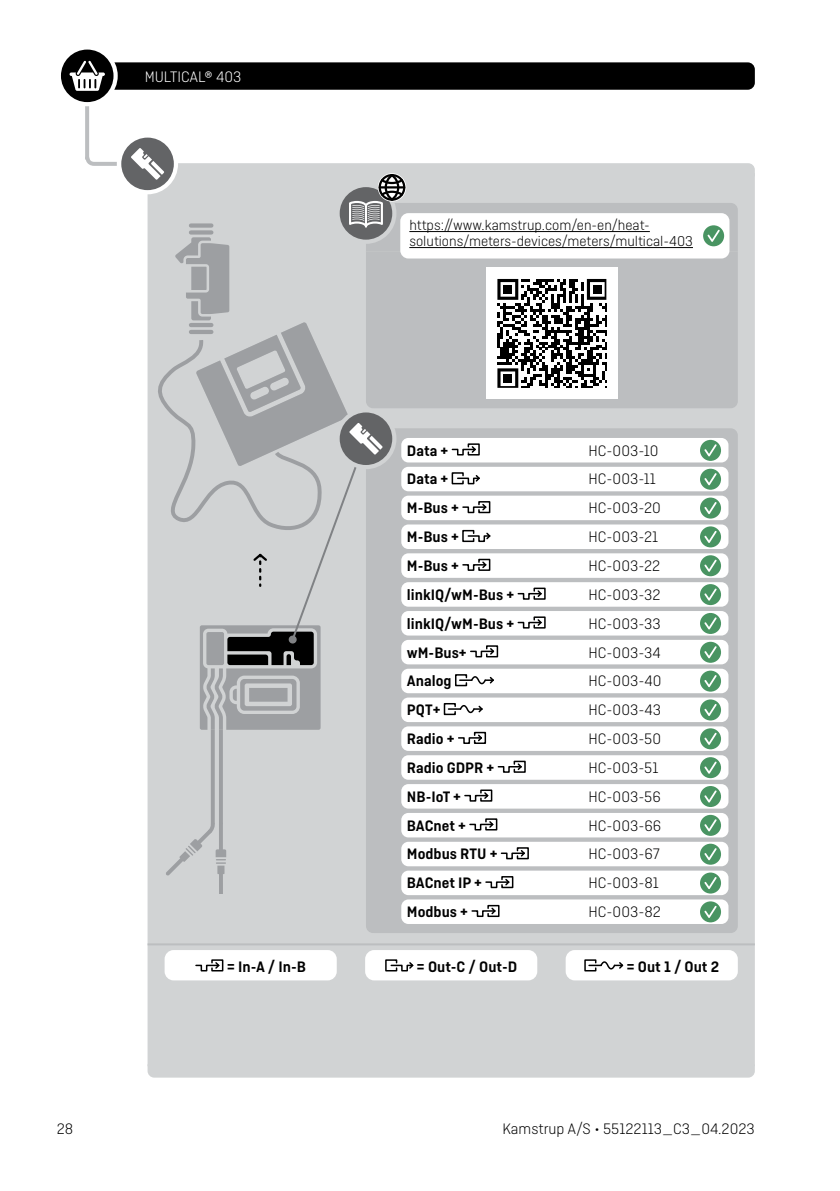
<style>
.page{position:relative;width:840px;height:1191px;background:#fff}
.page>*{position:absolute;margin:0;border:0;box-sizing:border-box;transform-origin:0 0}
.t1{font:300 16px "Ciutadella";color:#000}
.t2{font:600 16px "Ciutadella";color:#000}
.t3{font:300 16px "Ciutadella";color:#fff}
.t4{font:300 15px/16px "Ciutadella";color:#000}
</style>
<div class="page">
<div style="left:85px;top:62px;width:669px;height:28px;background:#000;border-radius:7px"></div>
<div style="left:147px;top:1066px;width:607px;height:11px;background:#d1d3d4"></div>
<div style="left:147px;top:745px;width:607px;height:321px;background:#d1d3d4"></div>
<hr style="left:147px;top:943px;width:607px;height:2px;background:#bcbec0">
<hr style="left:211px;top:730px;width:4px;height:94px;background:#9d9fa2">
<hr style="left:219px;top:730px;width:4px;height:94px;background:#9d9fa2">
<svg style="left:165px;top:820px;width:61px;height:73px;background:#c8cacb"></svg>
<div style="left:366px;top:428px;width:371px;height:505px;background:#bcbec0;border-radius:7px"></div>
<div style="left:401px;top:726px;width:327px;height:25px;background:#fff;border-radius:7px"></div>
<div style="left:401px;top:755px;width:327px;height:24px;background:#fff;border-radius:7px"></div>
<div style="left:401px;top:784px;width:327px;height:24px;background:#fff;border-radius:7px"></div>
<div style="left:401px;top:813px;width:327px;height:24px;background:#fff;border-radius:7px"></div>
<div style="left:401px;top:841px;width:327px;height:25px;background:#fff;border-radius:7px"></div>
<div style="left:401px;top:870px;width:327px;height:25px;background:#fff;border-radius:7px"></div>
<div style="left:401px;top:899px;width:327px;height:25px;background:#fff;border-radius:7px"></div>
<div style="left:699px;top:728px;width:21px;height:21px;background:#499462;border-radius:50%"></div>
<svg style="left:497px;top:760px;width:28px;height:13px"></svg>
<svg style="left:699px;top:757px;width:21px;height:21px"></svg>
<svg style="left:704px;top:761px;width:12px;height:12px"></svg>
<svg style="left:464px;top:789px;width:28px;height:12px"></svg>
<div style="left:699px;top:786px;width:21px;height:21px;background:#499462;border-radius:50%"></div>
<svg style="left:704px;top:790px;width:12px;height:12px"></svg>
<svg style="left:469px;top:818px;width:28px;height:12px"></svg>
<svg style="left:699px;top:815px;width:21px;height:21px"></svg>
<svg style="left:704px;top:819px;width:12px;height:12px"></svg>
<svg style="left:500px;top:847px;width:28px;height:12px"></svg>
<svg style="left:699px;top:843px;width:21px;height:21px"></svg>
<svg style="left:704px;top:848px;width:12px;height:12px"></svg>
<svg style="left:485px;top:876px;width:28px;height:12px"></svg>
<svg style="left:699px;top:872px;width:21px;height:21px"></svg>
<svg style="left:704px;top:877px;width:12px;height:12px"></svg>
<svg style="left:471px;top:904px;width:28px;height:13px"></svg>
<svg style="left:699px;top:901px;width:21px;height:21px"></svg>
<svg style="left:704px;top:905px;width:12px;height:13px"></svg>
<div style="left:367px;top:952px;width:168px;height:26px;background:#fff;border-radius:7px"></div>
<div style="left:365px;top:950px;width:172px;height:30px;border:4px solid #fff;border-radius:7px"></div>
<svg style="left:385px;top:959px;width:28px;height:12px"></svg>
<div style="left:166px;top:952px;width:168px;height:26px;background:#fff;border-radius:7px"></div>
<div style="left:164px;top:950px;width:172px;height:30px;border:4px solid #fff;border-radius:7px"></div>
<svg style="left:195px;top:959px;width:28px;height:12px"></svg>
<div style="left:567px;top:952px;width:168px;height:26px;background:#fff;border-radius:7px"></div>
<div style="left:565px;top:950px;width:172px;height:30px;border:4px solid #fff;border-radius:7px"></div>
<svg style="left:584px;top:959px;width:39px;height:12px"></svg>
<svg style="left:85px;top:156px;width:32px;height:10px"></svg>
<div style="left:121px;top:138px;width:53px;height:52px;background:#636466;border-radius:50%"></div>
<svg style="left:131px;top:148px;width:623px;height:597px"></svg>
<hr style="left:85px;top:105px;width:4px;height:54px;background:#bcbec0">
<svg style="left:57px;top:45px;width:61px;height:61px"></svg>
<div style="left:61px;top:50px;width:52px;height:52px;background:#000;border-radius:50%"></div>
<svg style="left:69px;top:61px;width:36px;height:30px"></svg>
<p class="t3" style="left:145px;top:68px;width:98px">MULTICAL® 403</p>
<p class="t4" style="left:409px;top:217px;width:285px">https://www.kamstrup.com/en-en/heat&shy;solutions/meters-devices/meters/multical-403</p>
<p class="t2" style="left:407px;top:441px;width:43px">Data +</p>
<p class="t1" style="left:588px;top:442px;width:71px">HC-003-10</p>
<p class="t2" style="left:407px;top:470px;width:43px">Data +</p>
<p class="t1" style="left:588px;top:470px;width:69px">HC-003-11</p>
<p class="t2" style="left:407px;top:499px;width:53px">M-Bus +</p>
<p class="t1" style="left:588px;top:499px;width:74px">HC-003-20</p>
<p class="t2" style="left:407px;top:528px;width:53px">M-Bus +</p>
<p class="t1" style="left:588px;top:528px;width:71px">HC-003-21</p>
<p class="t2" style="left:407px;top:556px;width:53px">M-Bus +</p>
<p class="t1" style="left:588px;top:557px;width:73px">HC-003-22</p>
<p class="t2" style="left:407px;top:585px;width:109px">linkIQ/wM-Bus +</p>
<p class="t1" style="left:588px;top:586px;width:73px">HC-003-32</p>
<p class="t2" style="left:407px;top:614px;width:109px">linkIQ/wM-Bus +</p>
<p class="t1" style="left:588px;top:615px;width:74px">HC-003-33</p>
<p class="t2" style="left:407px;top:643px;width:61px">wM-Bus+</p>
<p class="t1" style="left:588px;top:643px;width:74px">HC-003-34</p>
<p class="t2" style="left:407px;top:672px;width:46px">Analog</p>
<p class="t1" style="left:588px;top:672px;width:74px">HC-003-40</p>
<p class="t2" style="left:407px;top:701px;width:35px">PQT+</p>
<p class="t1" style="left:588px;top:701px;width:74px">HC-003-43</p>
<p class="t2" style="left:407px;top:729px;width:49px">Radio +</p>
<p class="t1" style="left:588px;top:730px;width:74px">HC-003-50</p>
<p class="t2" style="left:407px;top:758px;width:89px">Radio GDPR +</p>
<p class="t1" style="left:588px;top:759px;width:71px">HC-003-51</p>
<p class="t2" style="left:407px;top:787px;width:55px">NB-IoT +</p>
<p class="t1" style="left:588px;top:788px;width:74px">HC-003-56</p>
<p class="t2" style="left:407px;top:816px;width:60px">BACnet +</p>
<p class="t1" style="left:588px;top:816px;width:74px">HC-003-66</p>
<p class="t2" style="left:407px;top:845px;width:92px">Modbus RTU +</p>
<p class="t1" style="left:588px;top:845px;width:73px">HC-003-67</p>
<p class="t2" style="left:407px;top:874px;width:76px">BACnet IP +</p>
<p class="t1" style="left:588px;top:874px;width:72px">HC-003-81</p>
<p class="t2" style="left:407px;top:902px;width:63px">Modbus +</p>
<p class="t1" style="left:588px;top:903px;width:74px">HC-003-82</p>
<p class="t2" style="left:226px;top:957px;width:81px">= In-A / In-B</p>
<p class="t2" style="left:416px;top:957px;width:102px">= Out-C / Out-D</p>
<p class="t2" style="left:626px;top:957px;width:94px">= Out 1 / Out 2</p>
<p class="t1" style="left:57px;top:1120px;width:18px">28</p>
<p class="t1" style="left:502px;top:1120px;width:254px">Kamstrup A/S • 55122113_C3_04.2023</p>
</div>
